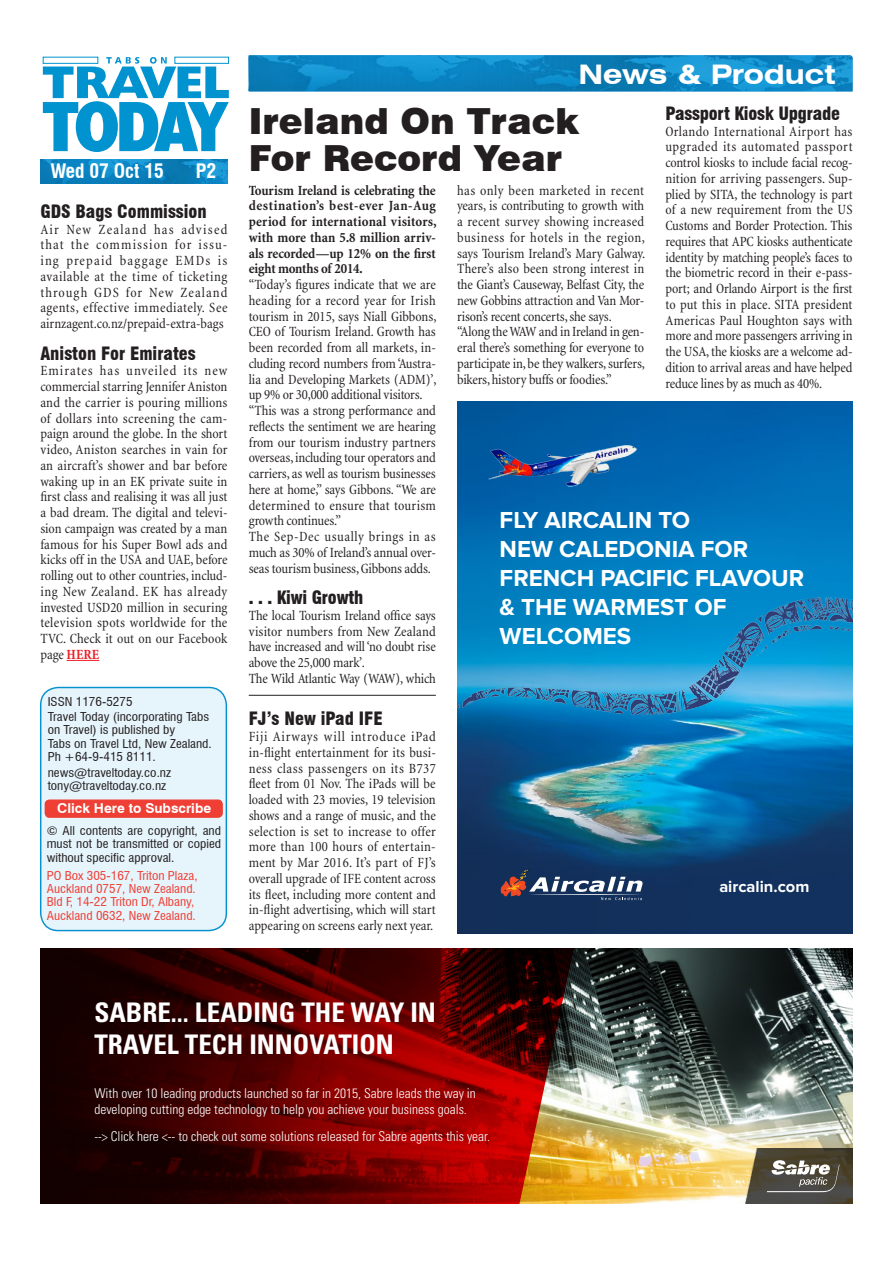
<style>
.page{position:relative;width:893px;height:1263px;background:#fff}
.page>*{position:absolute;margin:0;border:0;box-sizing:border-box;transform-origin:0 0}
.t1{font:900 36px/37.5px "Swiss 721 BT";color:#231f20}
.t2{font:700 condensed 27px/32.4px "Univers LT Std";color:#fff}
.t3{font:700 expanded 27px "Swiss 721 BT";color:#fff}
.t4{font:700 24px/28.8px "Proxima Nova";color:#fff}
.t5{font:700 condensed 19.5px "Swiss 721 BT";color:#fff}
.t6{font:900 condensed 18px "Swiss 721 BT";color:#231f20}
.t7{font:700 16.5px "Proxima Nova";color:#fff}
.t8{font:condensed 14.25px/15.8px "Minion";letter-spacing:-.01em;color:#231f20;text-align:justify}
.t9{font:700 condensed 14.25px/15.8px "Minion";letter-spacing:-.01em;color:#231f20;text-align:justify}
.t10{font:700 13.65px "Swiss 721 BT";color:#fff}
.t11{font:300 condensed 13.5px/16.2px "Univers LT Std";color:#fff}
.t12{font:condensed 12px/13.4px "Swiss 721 BT";color:#231f20;scale:1.1 1}
.t13{font:condensed 12px/13.5px "Swiss 721 BT";color:#ef3e33;scale:1.1 1}
.s1{font-weight:700;color:#ed1c24}
</style>
<div class="page">
<svg style="left:248px;top:91px;width:605px;height:1px"></svg>
<img style="left:248px;top:55px;width:605px;height:36px">
<img style="left:40px;top:159px;width:187px;height:25px">
<svg style="left:43px;top:57px;width:186px;height:95px"></svg>
<img style="left:457px;top:402px;width:396px;height:531px">
<img style="left:457px;top:578px;width:396px;height:154px">
<svg style="left:500px;top:870px;width:143px;height:30px;background:#4f5975"></svg>
<img style="left:487px;top:444px;width:150px;height:43px">
<img style="left:607px;top:948px;width:246px;height:255px">
<svg style="left:40px;top:948px;width:567px;height:255px;background:#590e08"></svg>
<img style="left:730px;top:1148px;width:123px;height:55px">
<svg style="left:767px;top:1160px;width:72px;height:32px;background:#76736b"></svg>
<div style="left:41px;top:687px;width:185px;height:243px;background:#e6f4fb;border-radius:18px"></div>
<div style="left:40px;top:687px;width:187px;height:244px;border:1px solid #0892cd;border-radius:18px"></div>
<div style="left:45px;top:800px;width:177px;height:17px;background:#ef3e33;border-radius:4px"></div>
<div style="left:45px;top:799px;width:178px;height:19px;border:1px solid #ef3e33;border-radius:4px"></div>
<hr style="left:67px;top:660px;width:32px;height:1px;background:#ed1c24">
<hr style="left:249px;top:695px;width:187px;height:1px;background:#231f20">
<h3 class="t5" style="left:50px;top:159px;width:115px">Wed 07 Oct 15</h3>
<h3 class="t5" style="left:195px;top:159px;width:23px">P 32</h3>
<h3 class="t5" style="left:49px;top:159px;width:108px">Fri 15 May 15</h3>
<p class="t6" style="left:40px;top:201px;width:168px">GDS Bags Commission</p>
<p class="t8" style="left:40px;top:222px;width:189px">Air New Zealand has advised that the commission for issu&shy;ing prepaid baggage EMDs is available at the time of ticketing through GDS for New Zealand agents, effective immediately. See airnzagent.co.nz/prepaid-extra-bags</p>
<p class="t6" style="left:40px;top:342px;width:157px">Aniston For Emirates</p>
<p class="t8" style="left:40px;top:363px;width:189px">Emirates has unveiled its new commercial starring Jennifer Aniston and the carrier is pouring millions of dollars into screening the cam&shy;paign around the globe. In the short video, Aniston searches in vain for an aircraft’s shower and bar before waking up in an EK private suite in first class and realising it was all just a bad dream. The digital and televi&shy;sion campaign was created by a man famous for his Super Bowl ads and kicks off in the USA and UAE, before rolling out to other countries, includ&shy;ing New Zealand. EK has already invested USD20 million in securing television spots worldwide for the TVC. Check it out on our Facebook page <span class="s1">HERE</span></p>
<p class="t12" style="left:48px;top:693px;width:148px;line-height:15.3px">ISSN 1176-5275<br>Travel Today (incorporating Tabs</p>
<p class="t12" style="left:48px;top:723px;width:151px">on Travel) is published by<br>Tabs on Travel Ltd, New Zealand.<br>Ph +64-9-415 8111.</p>
<p class="t12" style="left:48px;top:765px;width:114px">news@traveltoday.co.nz tony@traveltoday.co.nz</p>
<p class="t12" style="left:47px;top:824px;width:160px;text-align:justify">© All contents are copyright, and must not be transmitted or copied without specific approval.</p>
<p class="t13" style="left:47px;top:868px;width:139px">PO Box 305-167, Triton Plaza,<br>Auckland 0757, New Zealand.<br>Bld F, 14-22 Triton Dr, Albany,<br>Auckland 0632, New Zealand.</p>
<p class="t10" style="left:57px;top:800px;width:155px">Click Here to Subscribe</p>
<h2 class="t3" style="left:578px;top:58px;width:259px">News &amp; Product</h2>
<p class="t6" style="left:665px;top:103px;width:176px">Passport Kiosk Upgrade</p>
<p class="t8" style="left:665px;top:124px;width:189px">Orlando International Airport has upgraded its automated passport control kiosks to include facial recog&shy;nition for arriving passengers. Sup&shy;plied by SITA, the technology is part of a new requirement from the US Customs and Border Protection. This requires that APC kiosks authenticate identity by matching people’s faces to the biometric record in their e-pass&shy;port; and Orlando Airport is the first to put this in place. SITA president Americas Paul Houghton says with more and more passengers arriving in the USA, the kiosks are a welcome ad&shy;dition to arrival areas and have helped reduce lines by as much as 40%.</p>
<h1 class="t1" style="left:249px;top:102px;width:332px">Ireland On Track<br>For Record Year</h1>
<p class="t8" style="left:457px;top:182px;width:189px;text-align:left">has only been marketed in recent years, is contributing to growth with a recent survey showing increased business for hotels in the region, says Tourism Ireland’s Mary Galway.<br>There’s also been strong interest in the Giant’s Causeway, Belfast City, the new Gobbins attraction and Van Mor&shy;rison’s recent concerts, she says. “Along the WAW and in Ireland in gen&shy;eral there’s something for everyone to participate in, be they walkers, surfers, bikers, history buffs or foodies.”</p>
<p class="t9" style="left:249px;top:182px;width:189px">Tourism Ireland is celebrating the destination’s best-ever Jan-Aug period for international visitors, with more than 5.8 million arriv&shy;als recorded—up 12% on the first eight months of 2014.</p>
<p class="t8" style="left:249px;top:277px;width:189px;text-align:left">“Today’s figures indicate that we are heading for a record year for Irish tourism in 2015, says Niall Gibbons, CEO of Tourism Ireland. Growth has been recorded from all markets, in&shy;cluding record numbers from ‘Austra&shy;lia and Developing Markets (ADM)’, up 9% or 30,000 additional visitors. “This was a strong performance and reflects the sentiment we are hearing from our tourism industry partners overseas, including tour operators and carriers, as well as tourism businesses here at home,” says Gibbons. “We are determined to ensure that tourism growth continues.”<br>The Sep-Dec usually brings in as much as 30% of Ireland’s annual over&shy;seas tourism business, Gibbons adds.</p>
<p class="t6" style="left:249px;top:587px;width:116px">. . . Kiwi Growth</p>
<p class="t8" style="left:249px;top:608px;width:189px;text-align:left">The local Tourism Ireland office says visitor numbers from New Zealand have increased and will ‘no doubt rise above the 25,000 mark’.<br>The Wild Atlantic Way (WAW), which</p>
<h3 class="t4" style="left:500px;top:506px;width:306px">FLY AIRCALIN TO<br>NEW CALEDONIA FOR<br>FRENCH PACIFIC FLAVOUR &amp; THE WARMEST OF<br>WELCOMES</h3>
<p class="t6" style="left:249px;top:708px;width:135px">FJ’s New iPad IFE</p>
<p class="t8" style="left:249px;top:729px;width:189px">Fiji Airways will introduce iPad in-flight entertainment for its busi&shy;ness class passengers on its B737 fleet from 01 Nov. The iPads will be loaded with 23 movies, 19 television shows and a range of music, and the selection is set to increase to offer more than 100 hours of entertain&shy;ment by Mar 2016. It’s part of FJ’s overall upgrade of IFE content across its fleet, including more content and in-flight advertising, which will start appearing on screens early next year.</p>
<p class="t7" style="left:719px;top:877px;width:92px">aircalin.com</p>
<h2 class="t2" style="left:94px;top:996px;width:343px">SABRE... LEADING THE WAY IN<br>TRAVEL TECH INNOVATION</h2>
<p class="t11" style="left:94px;top:1085px;width:383px">With over 10 leading products launched so far in 2015, Sabre leads the way in developing cutting edge technology to help you achieve your business goals.</p>
<p class="t11" style="left:94px;top:1128px;width:397px">--&gt; Click here &lt;-- to check out some solutions released for Sabre agents this year.</p>
</div>
